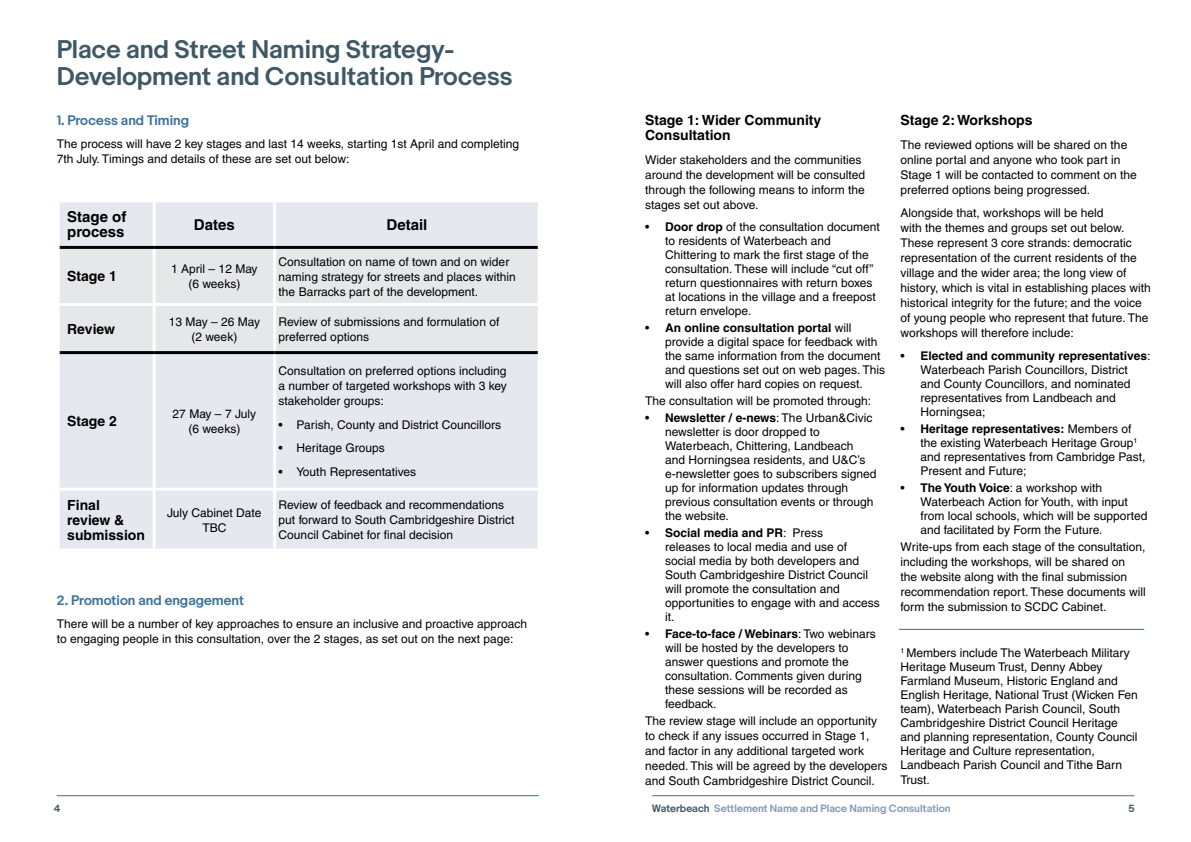
<style>
.page{position:relative;width:1191px;height:842px;background:#fff}
.page>*{position:absolute;margin:0;border:0;box-sizing:border-box;transform-origin:0 0}
.Heading_1{font:600 24px/27px "Capital";color:#3e5965}
.body{font:700 15px/15px "Helvetica";color:#000}
.body-2{font:700 14px/15px "Helvetica";color:#000}
.Heading_5{font:600 13px "Capital";color:#3a729b}
.body-3{font:12px/15px "Helvetica";color:#000}
.tb{font:12px/14px "Helvetica";color:#000}
.t1{font:600 10px "Capital";color:#8199b8}
.t2{font:600 10px "Capital";color:#3e5965}
.s1{font-weight:700}
.s2{color:#3e5965}
</style>
<div class="page">
<hr style="left:57px;top:795px;width:482px;height:1px;background:#3a729b">
<hr style="left:652px;top:795px;width:482px;height:1px;background:#3a729b">
<div style="left:60px;top:202px;width:478px;height:346px;background:#e6e8ef"></div>
<div style="left:60px;top:249px;width:478px;height:102px;background:#e6e7e8"></div>
<hr style="left:153px;top:202px;width:3px;height:44px;background:#fff">
<hr style="left:273px;top:202px;width:3px;height:44px;background:#fff">
<hr style="left:153px;top:249px;width:3px;height:54px;background:#fff">
<hr style="left:273px;top:249px;width:3px;height:54px;background:#fff">
<hr style="left:57px;top:303px;width:97px;height:3px;background:#fff">
<hr style="left:154px;top:303px;width:121px;height:3px;background:#fff">
<hr style="left:153px;top:306px;width:3px;height:45px;background:#fff">
<hr style="left:275px;top:303px;width:266px;height:3px;background:#fff">
<hr style="left:273px;top:306px;width:3px;height:45px;background:#fff">
<hr style="left:153px;top:354px;width:3px;height:134px;background:#fff">
<hr style="left:273px;top:354px;width:3px;height:134px;background:#fff">
<hr style="left:57px;top:488px;width:97px;height:3px;background:#fff">
<hr style="left:154px;top:488px;width:121px;height:3px;background:#fff">
<hr style="left:153px;top:491px;width:3px;height:57px;background:#fff">
<hr style="left:275px;top:488px;width:266px;height:3px;background:#fff">
<hr style="left:273px;top:491px;width:3px;height:57px;background:#fff">
<hr style="left:60px;top:246px;width:94px;height:3px;background:#000">
<hr style="left:154px;top:246px;width:121px;height:3px;background:#000">
<hr style="left:275px;top:246px;width:263px;height:3px;background:#000">
<hr style="left:60px;top:351px;width:94px;height:3px;background:#000">
<hr style="left:154px;top:351px;width:121px;height:3px;background:#000">
<hr style="left:275px;top:351px;width:263px;height:3px;background:#000">
<hr style="left:899px;top:629px;width:245px;height:1px;background:#3a729b">
<p class="Heading_1" style="left:57px;top:37px;width:457px">Place and Street Naming Strategy-<br>Development and Consultation Process</p>
<p class="Heading_5" style="left:57px;top:112px;width:134px">1. Process and Timing</p>
<p class="body-3" style="left:57px;top:137px;width:464px">The process will have 2 key stages and last 14 weeks, starting 1st April and completing<br>7th July. Timings and details of these are set out below:</p>
<p class="body" style="left:67px;top:209px;width:61px">Stage of process</p>
<p class="body" style="left:194px;top:217px;width:42px">Dates</p>
<p class="body" style="left:386px;top:217px;width:42px">Detail</p>
<p class="body-2" style="left:67px;top:269px;width:51px">Stage 1</p>
<p class="body-3" style="left:171px;top:261px;width:88px;text-align:center">1 April – 12 May (6 weeks)</p>
<p class="body-3" style="left:279px;top:254px;width:238px">Consultation on name of town and on wider naming strategy for streets and places within the Barracks part of the development.</p>
<p class="body-2" style="left:67px;top:321px;width:49px">Review</p>
<p class="body-3" style="left:169px;top:314px;width:93px;text-align:center">13 May – 26 May (2 week)</p>
<p class="body-3" style="left:279px;top:314px;width:222px">Review of submissions and formulation of preferred options</p>
<p class="body-2" style="left:67px;top:414px;width:51px">Stage 2</p>
<p class="body-3" style="left:173px;top:406px;width:85px;text-align:center">27 May – 7 July (6 weeks)</p>
<p class="body-3" style="left:279px;top:363px;width:230px;text-align:justify">Consultation on preferred options including a number of targeted workshops with 3 key stakeholder groups:</p>
<p class="body-3" style="left:279px;top:417px;width:224px">• Parish, County and District Councillors</p>
<p class="body-3" style="left:279px;top:441px;width:108px">• Heritage Groups</p>
<p class="body-3" style="left:279px;top:464px;width:139px">• Youth Representatives</p>
<p class="body-2" style="left:67px;top:497px;width:79px">Final review &amp; submission</p>
<p class="body-3" style="left:167px;top:505px;width:96px;text-align:center">July Cabinet Date<br>TBC</p>
<p class="body-3" style="left:279px;top:497px;width:237px">Review of feedback and recommendations put forward to South Cambridgeshire District<br>Council Cabinet for final decision</p>
<p class="Heading_5" style="left:57px;top:592px;width:189px">2. Promotion and engagement</p>
<p class="body-3" style="left:57px;top:616px;width:472px">There will be a number of key approaches to ensure an inclusive and proactive approach to engaging people in this consultation, over the 2 stages, as set out on the next page:</p>
<p class="body-2" style="left:645px;top:113px;width:178px">Stage 1: Wider Community<br>Consultation</p>
<p class="body-3" style="left:645px;top:152px;width:222px">Wider stakeholders and the communities around the development will be consulted through the following means to inform the stages set out above.</p>
<p class="tb" style="left:665px;top:220px;width:216px;text-indent:-20px">• <span class="s1">Door drop</span> of the consultation document to residents of Waterbeach and Chittering to mark the first stage of the consultation. These will include “cut off” return questionnaires with return boxes at locations in the village and a freepost return envelope.</p>
<p class="tb" style="left:665px;top:321px;width:221px;text-indent:-20px">• <span class="s1">An online consultation portal</span> will provide a digital space for feedback with the same information from the document and questions set out on web pages. This will also offer hard copies on request.</p>
<p class="tb" style="left:645px;top:394px;width:228px">The consultation will be promoted through:</p>
<p class="tb" style="left:665px;top:411px;width:213px;text-indent:-20px">• <span class="s1">Newsletter / e-news</span>: The Urban&amp;Civic newsletter is door dropped to Waterbeach, Chittering, Landbeach and Horningsea residents, and U&amp;C’s e-newsletter goes to subscribers signed up for information updates through previous consultation events or through the website.</p>
<p class="tb" style="left:665px;top:525px;width:216px;text-indent:-20px">• <span class="s1">Social media and PR</span>: Press<br>releases to local media and use of social media by both developers and<br>South Cambridgeshire District Council will promote the consultation and opportunities to engage with and access it.</p>
<p class="tb" style="left:665px;top:626px;width:212px;text-indent:-20px">• <span class="s1">Face-to-face / Webinars</span>: Two webinars will be hosted by the developers to answer questions and promote the consultation. Comments given during these sessions will be recorded as feedback.</p>
<p class="body-3" style="left:645px;top:714px;width:244px">The review stage will include an opportunity to check if any issues occurred in Stage 1, and factor in any additional targeted work needed. This will be agreed by the developers and South Cambridgeshire District Council.</p>
<p class="body-2" style="left:900px;top:113px;width:134px">Stage 2: Workshops</p>
<p class="body-3" style="left:900px;top:137px;width:238px">The reviewed options will be shared on the online portal and anyone who took part in Stage 1 will be contacted to comment on the preferred options being progressed.</p>
<p class="body-3" style="left:900px;top:206px;width:252px">Alongside that, workshops will be held<br>with the themes and groups set out below.<br>These represent 3 core strands: democratic representation of the current residents of the village and the wider area; the long view of history, which is vital in establishing places with historical integrity for the future; and the voice of young people who represent that future. The workshops will therefore include:</p>
<p class="tb" style="left:920px;top:349px;width:231px;text-indent:-20px">• <span class="s1">Elected and community representatives</span>:<br>Waterbeach Parish Councillors, District and County Councillors, and nominated representatives from Landbeach and Horningsea;</p>
<p class="tb" style="left:920px;top:421px;width:226px;text-indent:-20px">• <span class="s1">Heritage representatives:</span> Members of the existing Waterbeach Heritage Group<sup>1 </sup>and representatives from Cambridge Past, Present and Future;</p>
<p class="tb" style="left:920px;top:480px;width:229px;text-indent:-20px">• <span class="s1">The Youth Voice</span>: a workshop with Waterbeach Action for Youth, with input from local schools, which will be supported and facilitated by Form the Future.</p>
<p class="body-3" style="left:900px;top:540px;width:247px">Write-ups from each stage of the consultation, including the workshops, will be shared on<br>the website along with the final submission recommendation report. These documents will form the submission to SCDC Cabinet.</p>
<p class="body-3" style="left:900px;top:646px;width:239px;line-height:14px"><sup>1</sup> Members include The Waterbeach Military Heritage Museum Trust, Denny Abbey Farmland Museum, Historic England and English Heritage, National Trust (Wicken Fen team), Waterbeach Parish Council, South Cambridgeshire District Council Heritage and planning representation, County Council Heritage and Culture representation, Landbeach Parish Council and Tithe Barn Trust.</p>
<p class="t2" style="left:54px;top:802px;width:8px">4</p>
<p class="t1" style="left:652px;top:802px;width:300px"><span class="s2">Waterbeach</span> Settlement Name and Place Naming Consultation</p>
<p class="t2" style="left:1128px;top:802px;width:8px">5</p>
</div>
